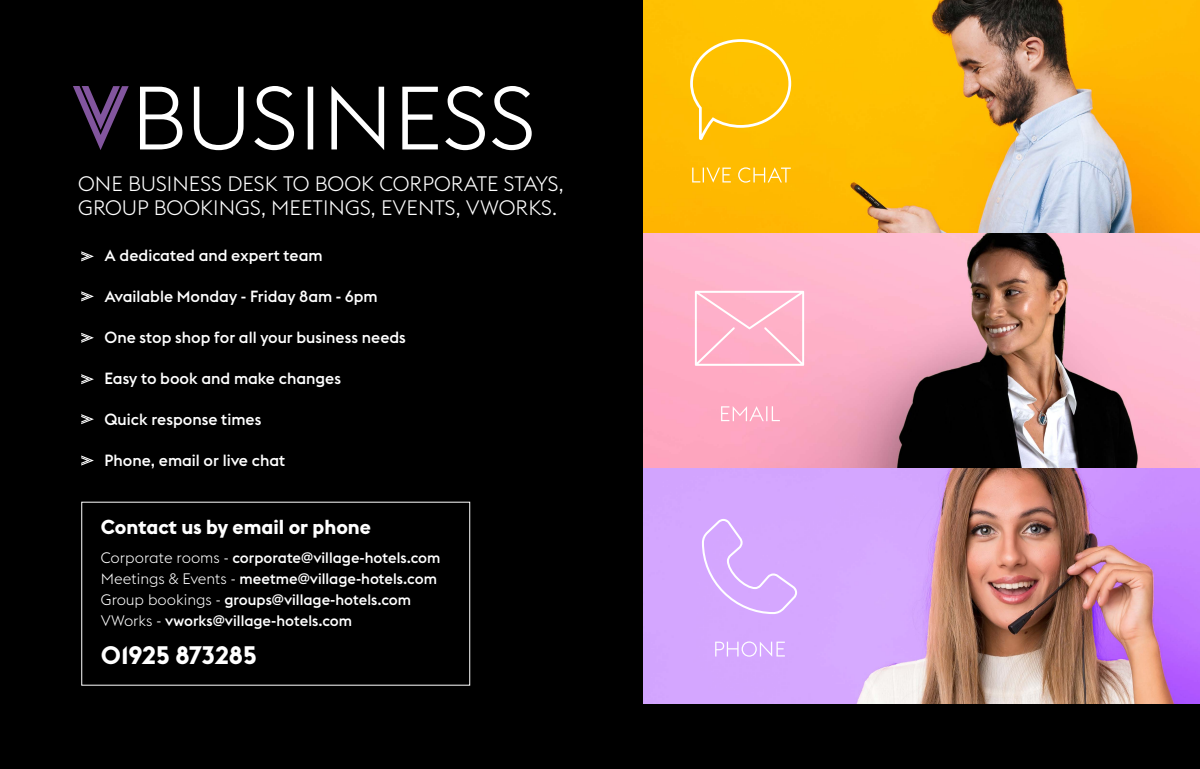
<style>
.page{position:relative;width:1200px;height:769px;background:#fff}
.page>*{position:absolute;margin:0;border:0;box-sizing:border-box;transform-origin:0 0}
.t1{font:700 25px "Village Flex";color:#fff}
.t2{font:300 20.7px/23.9px "Village Flex";color:#fff}
.t3{font:700 20px "Village Flex";color:#fff}
.t4{font:500 16px "Village Flex";color:#fff}
.t5{font:500 15px/21px "Village Flex";color:#fff}
.s1{font-weight:300}
</style>
<div class="page">
<div style="left:0;top:0;width:600px;height:769px;background:#000"></div>
<div style="left:600px;top:0;width:600px;height:769px;background:#000"></div>
<img style="left:643px;top:0;width:557px;height:703px">
<svg style="left:73px;top:86px;width:56px;height:64px"></svg>
<svg style="left:140px;top:86px;width:392px;height:64px"></svg>
<svg style="left:695px;top:291px;width:109px;height:75px;background:#febacf"></svg>
<svg style="left:721px;top:406px;width:59px;height:15px"></svg>
<svg style="left:690px;top:39px;width:101px;height:101px;background:#fec516"></svg>
<svg style="left:692px;top:167px;width:99px;height:16px;background:#fec730"></svg>
<svg style="left:715px;top:641px;width:70px;height:16px"></svg>
<svg style="left:702px;top:519px;width:95px;height:95px;background:#d7adfe"></svg>
<svg style="left:81px;top:251px;width:13px;height:10px"></svg>
<svg style="left:81px;top:291px;width:13px;height:10px"></svg>
<svg style="left:81px;top:333px;width:13px;height:10px"></svg>
<svg style="left:81px;top:374px;width:13px;height:10px"></svg>
<svg style="left:81px;top:414px;width:13px;height:10px"></svg>
<svg style="left:81px;top:456px;width:13px;height:10px"></svg>
<h2 class="t2" style="left:78px;top:172px;width:487px">ONE BUSINESS DESK TO BOOK CORPORATE STAYS,<br>GROUP BOOKINGS, MEETINGS, EVENTS, VWORKS.</h2>
<p class="t4" style="left:105px;top:246px;width:220px">A dedicated and expert team</p>
<p class="t4" style="left:105px;top:287px;width:275px">Available Monday - Friday 8am - 6pm</p>
<p class="t4" style="left:105px;top:328px;width:303px">One stop shop for all your business needs</p>
<p class="t4" style="left:105px;top:369px;width:238px">Easy to book and make changes</p>
<p class="t4" style="left:105px;top:410px;width:158px">Quick response times</p>
<p class="t4" style="left:105px;top:451px;width:182px">Phone, email or live chat</p>
<h3 class="t3" style="left:101px;top:516px;width:272px">Contact us by email or phone</h3>
<p class="t5" style="left:101px;top:548px;width:341px"><span class="s1">Corporate rooms -</span> corporate@village-hotels.com <span class="s1">Meetings &amp; Events -</span> meetme@village-hotels.com <span class="s1">Group bookings -</span> groups@village-hotels.com <span class="s1">VWorks -</span> vworks@village-hotels.com</p>
<h1 class="t1" style="left:101px;top:641px;width:158px">01925 873285</h1>
</div>
